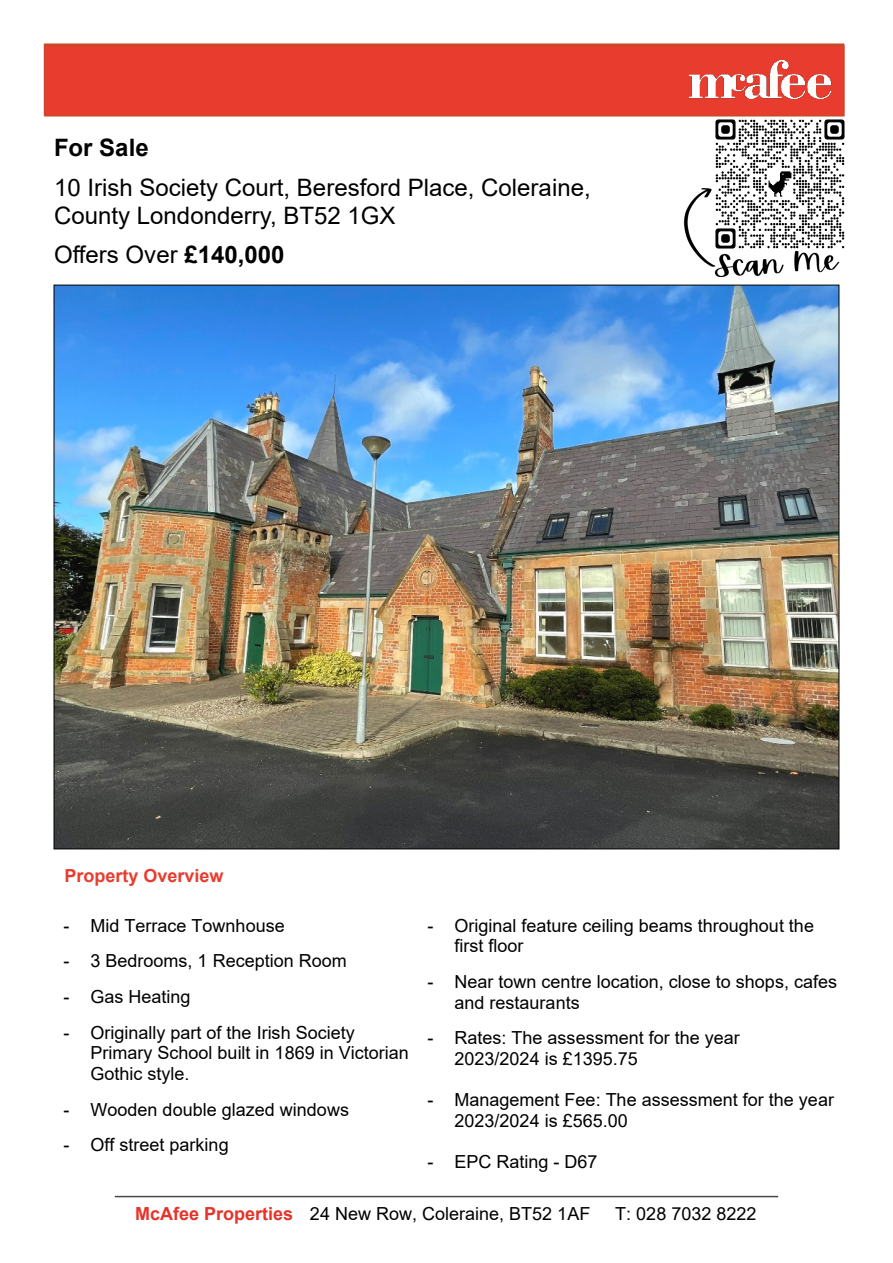
<style>
.page{position:relative;width:893px;height:1263px;background:#fff}
.page>*{position:absolute;margin:0;border:0;box-sizing:border-box;transform-origin:0 0}
.t1{font:24px/27.5px "Arial";color:#000}
.t2{font:700 24px "Arial";color:#020202}
.t3{font:18px/20.7px "Arial";color:#000}
.t4{font:700 18px "Arial";color:#e83d2e}
.s1{font-weight:700}
.s2{font-weight:700;color:#e5342a}
</style>
<div class="page">
<img style="left:704px;top:116px;width:141px;height:24px">
<hr style="left:115px;top:1196px;width:663px;height:1px;background:#484848">
<svg style="left:44px;top:43px;width:800px;height:2px"></svg>
<div style="left:44px;top:45px;width:801px;height:71px;background:#e83d2e;border:2px solid #c84929"></div>
<img style="left:689px;top:61px;width:142px;height:37px">
<img style="left:683px;top:140px;width:162px;height:137px">
<img style="left:56px;top:287px;width:781px;height:560px">
<h1 class="t2" style="left:54px;top:139px;width:96px">For Sale</h1>
<h1 class="t1" style="left:54px;top:176px;width:538px">10 Irish Society Court, Beresford Place, Coleraine,<br>County Londonderry, BT52 1GX</h1>
<h1 class="t1" style="left:54px;top:243px;width:232px">Offers Over <span class="s1">£140,000</span></h1>
<p class="t4" style="left:64px;top:869px;width:161px">Property Overview</p>
<p class="t3" style="left:63px;top:917px;width:223px">- Mid Terrace Townhouse</p>
<p class="t3" style="left:63px;top:952px;width:285px">- 3 Bedrooms, 1 Reception Room</p>
<p class="t3" style="left:63px;top:988px;width:129px">- Gas Heating</p>
<p class="t3" style="left:90px;top:1024px;width:320px;text-indent:-27px">- Originally part of the Irish Society<br>Primary School built in 1869 in Victorian<br>Gothic style.</p>
<p class="t3" style="left:63px;top:1100px;width:287px">- Wooden double glazed windows</p>
<p class="t3" style="left:63px;top:1136px;width:167px">- Off street parking</p>
<p class="t3" style="left:454px;top:917px;width:361px;text-indent:-27px">- Original feature ceiling beams throughout the first floor</p>
<p class="t3" style="left:454px;top:973px;width:384px;text-indent:-27px">- Near town centre location, close to shops, cafes and restaurants</p>
<p class="t3" style="left:454px;top:1029px;width:287px;text-indent:-27px">- Rates: The assessment for the year<br>2023/2024 is £1395.75</p>
<p class="t3" style="left:454px;top:1091px;width:381px;text-indent:-27px">- Management Fee: The assessment for the year<br>2023/2024 is £565.00</p>
<p class="t3" style="left:427px;top:1153px;width:172px">- EPC Rating - D67</p>
<p class="t3" style="left:135px;top:1205px;width:457px"><span class="s2">McAfee Properties</span> 24 New Row, Coleraine, BT52 1AF</p>
<p class="t3" style="left:615px;top:1205px;width:143px">T: 028 7032 8222</p>
</div>
